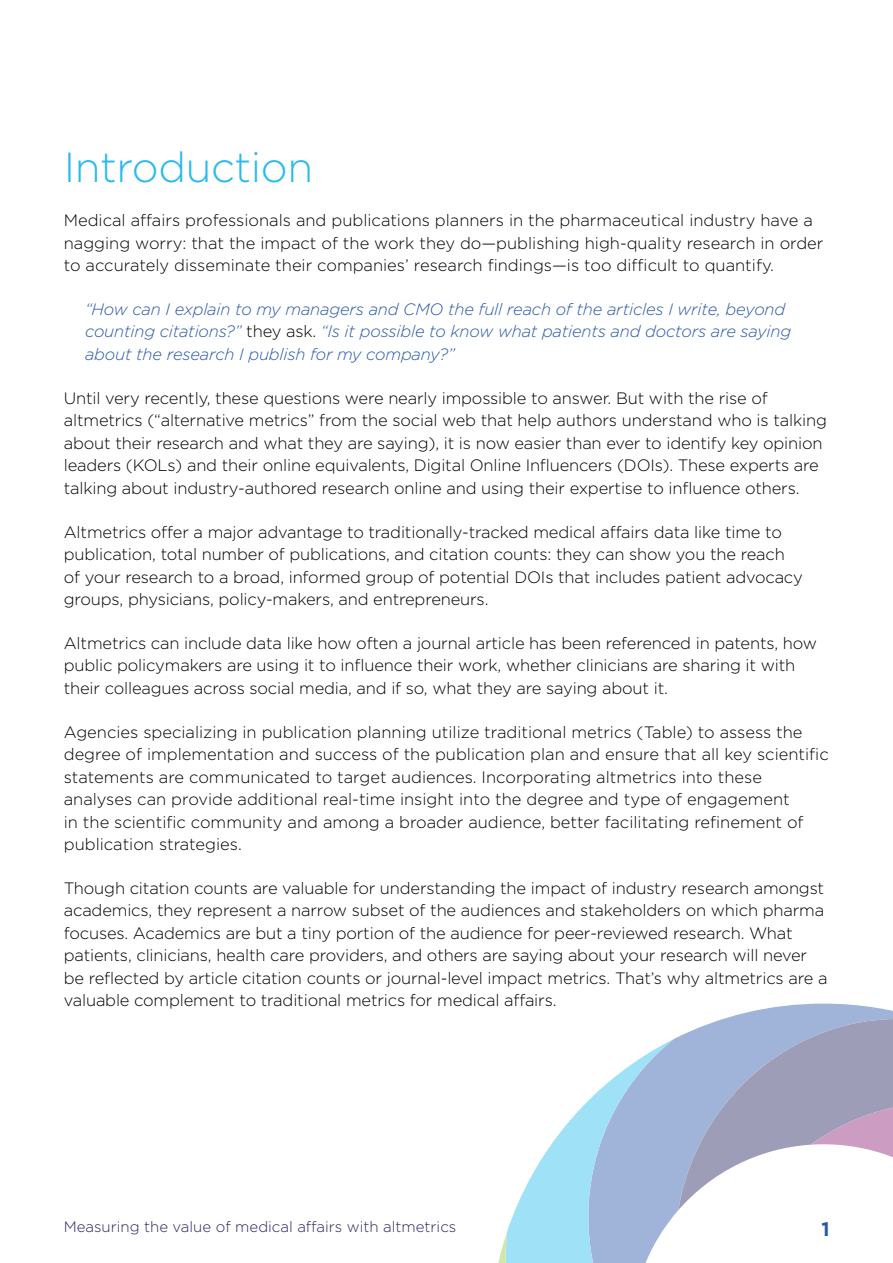
<style>
.page{position:relative;width:893px;height:1263px;background:#fff}
.page>*{position:absolute;margin:0;border:0;box-sizing:border-box;transform-origin:0 0}
.DRR_heading_1{font:300 42px "Gotham";letter-spacing:-.01em;color:#29baed}
.t1{font:700 19.5px "Gotham";color:#2a58a8}
.DRR_paragraph_std{font:300 16.5px/22.5px "Gotham";letter-spacing:-.01em;color:#000}
.DRR_paragraph_std-2{font:italic 300 16.5px/22.5px "Gotham";letter-spacing:-.01em;color:#2a58a8}
.t2{font:300 15px "Gotham";color:#292661}
.s1{font-style:normal;color:#000}
</style>
<div class="page">
<svg style="left:727px;top:1003px;width:166px;height:15px;fill:#9fb4d8"></svg>
<svg style="left:498px;top:1018px;width:395px;height:245px"></svg>
<p class="DRR_heading_1" style="left:64px;top:141px;width:251px">Introduction</p>
<p class="DRR_paragraph_std" style="left:64px;top:209px;width:761px">Medical affairs professionals and publications planners in the pharmaceutical industry have a nagging worry: that the impact of the work they do—publishing high-quality research in order to accurately disseminate their companies’ research findings—is too difficult to quantify.</p>
<p class="DRR_paragraph_std-2" style="left:85px;top:297px;width:708px">“How can I explain to my managers and CMO the full reach of the articles I write, beyond counting citations?” <span class="s1">they ask.</span> “Is it possible to know what patients and doctors are saying about the research I publish for my company?”</p>
<p class="DRR_paragraph_std" style="left:64px;top:386px;width:765px">Until very recently, these questions were nearly impossible to answer. But with the rise of altmetrics (“alternative metrics” from the social web that help authors understand who is talking about their research and what they are saying), it is now easier than ever to identify key opinion leaders (KOLs) and their online equivalents, Digital Online Influencers (DOIs). These experts are talking about industry-authored research online and using their expertise to influence others.</p>
<p class="DRR_paragraph_std" style="left:64px;top:520px;width:741px">Altmetrics offer a major advantage to traditionally-tracked medical affairs data like time to publication, total number of publications, and citation counts: they can show you the reach of your research to a broad, informed group of potential DOIs that includes patient advocacy groups, physicians, policy-makers, and entrepreneurs.</p>
<p class="DRR_paragraph_std" style="left:64px;top:631px;width:755px">Altmetrics can include data like how often a journal article has been referenced in patents, how public policymakers are using it to influence their work, whether clinicians are sharing it with their colleagues across social media, and if so, what they are saying about it.</p>
<p class="DRR_paragraph_std" style="left:64px;top:720px;width:766px">Agencies specializing in publication planning utilize traditional metrics (Table) to assess the degree of implementation and success of the publication plan and ensure that all key scientific statements are communicated to target audiences. Incorporating altmetrics into these analyses can provide additional real-time insight into the degree and type of engagement<br>in the scientific community and among a broader audience, better facilitating refinement of publication strategies.</p>
<p class="DRR_paragraph_std" style="left:64px;top:876px;width:765px">Though citation counts are valuable for understanding the impact of industry research amongst academics, they represent a narrow subset of the audiences and stakeholders on which pharma focuses. Academics are but a tiny portion of the audience for peer-reviewed research. What patients, clinicians, health care providers, and others are saying about your research will never be reflected by article citation counts or journal-level impact metrics. That’s why altmetrics are a valuable complement to traditional metrics for medical affairs.</p>
<p class="t2" style="left:64px;top:1218px;width:394px">Measuring the value of medical affairs with altmetrics</p>
<p class="t1" style="left:821px;top:1216px;width:10px">1</p>
</div>
